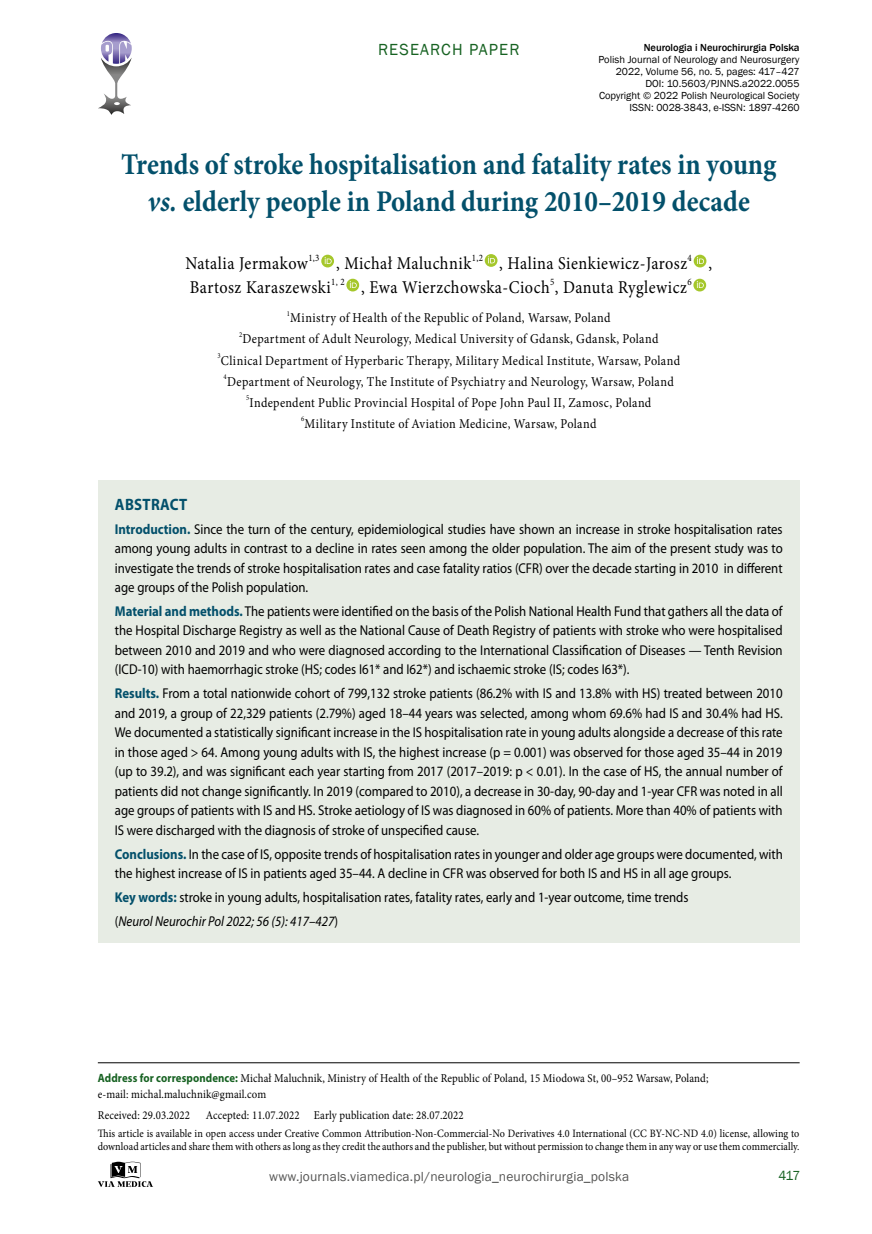
<style>
.page{position:relative;width:872px;height:1234px;background:#fff}
.page>*{position:absolute;margin:0;border:0;box-sizing:border-box;transform-origin:0 0}
.t1{font:700 30px/36.6px "Minion Pro";color:#03506b;text-align:center;scale:.9 1}
.t2{font:18px "Minion Pro";letter-spacing:.03em;color:#000;scale:.9 1}
.t3{font:16.5px "Franklin Gothic";letter-spacing:.07em;color:#176222}
.t4{font:700 16.5px "Myriad Pro";letter-spacing:.02em;color:#03506b;scale:.9 1}
.t5{font:14.25px/19.5px "Myriad Pro";color:#000;text-align:justify;scale:.9 1}
.t6{font:13.5px/21px "Minion Pro";letter-spacing:.03em;color:#000;text-align:center;scale:.9 1}
.t7{font:13.5px "Franklin Gothic";letter-spacing:.01em;color:#575756}
.t8{font:13.5px "Franklin Gothic";color:#176222}
.t9{font:12px/16.5px "Minion Pro";letter-spacing:.01em;color:#000;scale:.9 1}
.t10{font:11.25px/13.5px "Minion Pro";letter-spacing:.005em;color:#000;scale:.9 1}
.t11{font:10.5px/12px "Franklin Gothic";color:#000;text-align:right}
.t12{font:500 10.5px "Franklin Gothic";color:#000}
.t13{font:9.9px "Minion Pro";color:#000;scale:.9 1}
.s1{font-style:italic}
.s2{font-weight:700;color:#03506b}
.s3{font-family:"Myriad Pro";font-weight:700;color:#176222}
</style>
<div class="page">
<svg style="left:98px;top:1161px;width:55px;height:25px"></svg>
<svg style="left:98px;top:33px;width:34px;height:82px"></svg>
<svg style="left:321px;top:255px;width:13px;height:12px"></svg>
<svg style="left:325px;top:257px;width:7px;height:7px"></svg>
<svg style="left:485px;top:254px;width:12px;height:13px"></svg>
<svg style="left:488px;top:256px;width:7px;height:7px"></svg>
<div style="left:693px;top:255px;width:13px;height:12px;background:#a5c72b;border-radius:50%"></div>
<svg style="left:697px;top:257px;width:7px;height:7px"></svg>
<svg style="left:346px;top:279px;width:13px;height:12px"></svg>
<svg style="left:350px;top:281px;width:7px;height:7px"></svg>
<div style="left:693px;top:279px;width:13px;height:12px;background:#a5c72b;border-radius:50%"></div>
<svg style="left:697px;top:281px;width:7px;height:7px"></svg>
<div style="left:98px;top:480px;width:701px;height:462px;background:#e7ece4"></div>
<hr style="left:98px;top:1062px;width:701px;height:1px;background:#000">
<p class="t3" style="left:378px;top:39px;width:143px">RESEARCH PAPER</p>
<p class="t12" style="left:643px;top:41px;width:157px">Neurologia i Neurochirurgia Polska</p>
<p class="t11" style="left:598px;top:54px;width:203px">Polish Journal of Neurology and Neurosurgery 2022, Volume 56, no. 5, pages: 417–427<br>DOI: 10.5603/PJNNS.a2022.0055<br>Copyright © 2022 Polish Neurological Society ISSN: 0028-3843, e-ISSN: 1897-4260</p>
<h1 class="t1" style="left:121px;top:146px;width:729px">Trends of stroke hospitalisation and fatality rates in young <span class="s1">vs.</span> elderly people in Poland during 2010–2019 decade</h1>
<p class="t2" style="left:185px;top:251px;width:138px">Natalia Jermakow</p>
<p class="t13" style="left:308px;top:251px;width:14px">1,3</p>
<p class="t2" style="left:336px;top:251px;width:152px">, Michał Maluchnik</p>
<p class="t13" style="left:472px;top:251px;width:14px">1,2</p>
<p class="t2" style="left:499px;top:251px;width:210px">, Halina Sienkiewicz-Jarosz</p>
<p class="t13" style="left:687px;top:251px;width:6px">4</p>
<p class="t2" style="left:708px;top:251px;width:6px">,</p>
<p class="t13" style="left:550px;top:275px;width:6px">5</p>
<p class="t13" style="left:687px;top:275px;width:6px">6</p>
<p class="t6" style="left:217px;top:307px;width:515px"><sup>1</sup>Ministry of Health of the Republic of Poland, Warsaw, Poland<br><sup>2</sup>Department of Adult Neurology, Medical University of Gdansk, Gdansk, Poland <sup>3</sup>Clinical Department of Hyperbaric Therapy, Military Medical Institute, Warsaw, Poland <sup>4</sup>Department of Neurology, The Institute of Psychiatry and Neurology, Warsaw, Poland <sup>5</sup>Independent Public Provincial Hospital of Pope John Paul II, Zamosc, Poland<br><sup>6</sup>Military Institute of Aviation Medicine, Warsaw, Poland</p>
<p class="t2" style="left:190px;top:275px;width:158px">Bartosz Karaszewski</p>
<p class="t13" style="left:331px;top:275px;width:16px">1, 2</p>
<p class="t2" style="left:361px;top:275px;width:363px">, Ewa Wierzchowska-Cioch , Danuta Ryglewicz</p>
<p class="t4" style="left:115px;top:495px;width:82px">ABSTRACT</p>
<p class="t5" style="left:115px;top:519px;width:743px"><span class="s2">Introduction.</span> Since the turn of the century, epidemiological studies have shown an increase in stroke hospitalisation rates among young adults in contrast to a decline in rates seen among the older population. The aim of the present study was to investigate the trends of stroke hospitalisation rates and case fatality ratios (CFR) over the decade starting in 2010 in different age groups of the Polish population.</p>
<p class="t5" style="left:115px;top:601px;width:743px"><span class="s2">Material and methods.</span> The patients were identified on the basis of the Polish National Health Fund that gathers all the data of the Hospital Discharge Registry as well as the National Cause of Death Registry of patients with stroke who were hospitalised between 2010 and 2019 and who were diagnosed according to the International Classification of Diseases — Tenth Revision (ICD-10) with haemorrhagic stroke (HS; codes I61* and I62*) and ischaemic stroke (IS; codes I63*).</p>
<p class="t5" style="left:115px;top:683px;width:743px"><span class="s2">Results.</span> From a total nationwide cohort of 799,132 stroke patients (86.2% with IS and 13.8% with HS) treated between 2010 and 2019, a group of 22,329 patients (2.79%) aged 18–44 years was selected, among whom 69.6% had IS and 30.4% had HS.<br>We documented a statistically significant increase in the IS hospitalisation rate in young adults alongside a decrease of this rate in those aged &gt; 64. Among young adults with IS, the highest increase (p = 0.001) was observed for those aged 35–44 in 2019 (up to 39.2), and was significant each year starting from 2017 (2017–2019: p &lt; 0.01). In the case of HS, the annual number of patients did not change significantly. In 2019 (compared to 2010), a decrease in 30-day, 90-day and 1-year CFR was noted in all age groups of patients with IS and HS. Stroke aetiology of IS was diagnosed in 60% of patients. More than 40% of patients with IS were discharged with the diagnosis of stroke of unspecified cause.</p>
<p class="t5" style="left:115px;top:844px;width:743px"><span class="s2">Conclusions.</span> In the case of IS, opposite trends of hospitalisation rates in younger and older age groups were documented, with the highest increase of IS in patients aged 35–44. A decline in CFR was observed for both IS and HS in all age groups.</p>
<p class="t5" style="left:115px;top:885px;width:639px;line-height:23.7px"><span class="s2">Key words:</span> stroke in young adults, hospitalisation rates, fatality rates, early and 1-year outcome, time trends (<span class="s1">Neurol Neurochir Pol 2022; 56 (5): 417–427</span>)</p>
<p class="t9" style="left:98px;top:1069px;width:680px"><span class="s3">Address for correspondence:</span> Michał Maluchnik, Ministry of Health of the Republic of Poland, 15 Miodowa St, 00–952 Warsaw, Poland; e-mail: michal.maluchnik@gmail.com</p>
<p class="t9" style="left:98px;top:1106px;width:104px">Received: 29.03.2022</p>
<p class="t9" style="left:206px;top:1106px;width:288px">Accepted: 11.07.2022 Early publication date: 28.07.2022</p>
<p class="t10" style="left:98px;top:1126px;width:781px">This article is available in open access under Creative Common Attribution-Non-Commercial-No Derivatives 4.0 International (CC BY-NC-ND 4.0) license, allowing to download articles and share them with others as long as they credit the authors and the publisher, but without permission to change them in any way or use them commercially.</p>
<p class="t7" style="left:269px;top:1167px;width:361px">www.journals.viamedica.pl/neurologia_neurochirurgia_polska</p>
<p class="t8" style="left:778px;top:1166px;width:23px">417</p>
</div>
